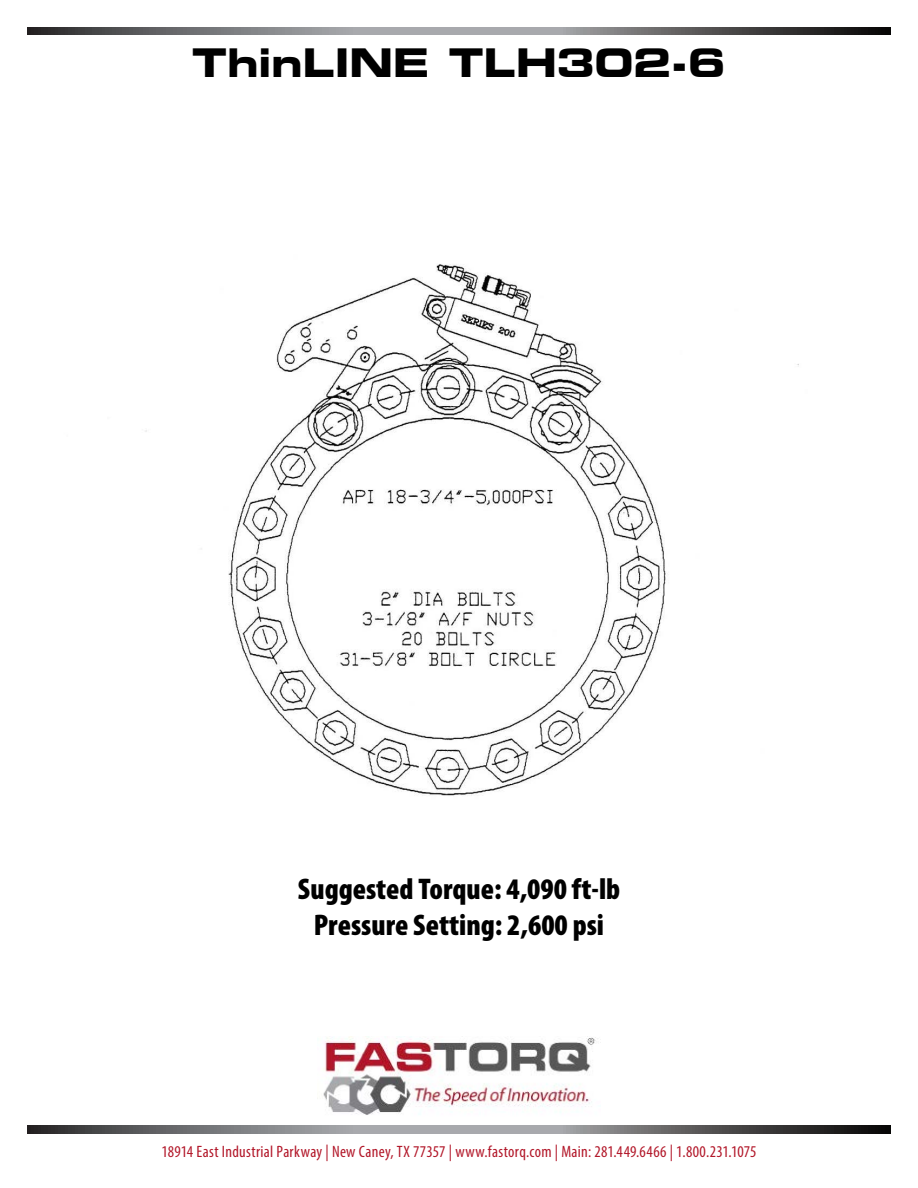
<style>
.page{position:relative;width:918px;height:1188px;background:#fff}
.page>*{position:absolute;margin:0;border:0;box-sizing:border-box;transform-origin:0 0}
.t1{font:39px "Palindrome Expanded S Si Bold Expanded";letter-spacing:-.01em;color:#000}
.t2{font:900 condensed 30px/36px "Myriad Pro";color:#000;text-align:center}
.t3{font:condensed 16.5px "Myriad Pro";letter-spacing:.02em;color:#b21729}
</style>
<div class="page">
<img style="left:145px;top:264px;width:654px;height:532px">
<svg style="left:27px;top:1126px;width:864px;height:7px;background:#6e6e70"></svg>
<svg style="left:27px;top:27px;width:864px;height:7px;background:#6e6e70"></svg>
<img style="left:323px;top:1036px;width:278px;height:79px">
<h1 class="t1" style="left:192px;top:35px;width:535px">ThinLINE TLH302-6</h1>
<h2 class="t2" style="left:298px;top:870px;width:324px">Suggested Torque: 4,090 ft-lb<br>Pressure Setting: 2,600 psi</h2>
<p class="t3" style="left:162px;top:1142px;width:596px">18914 East Industrial Parkway | New Caney, TX 77357 | www.fastorq.com | Main: 281.449.6466 | 1.800.231.1075</p>
</div>
